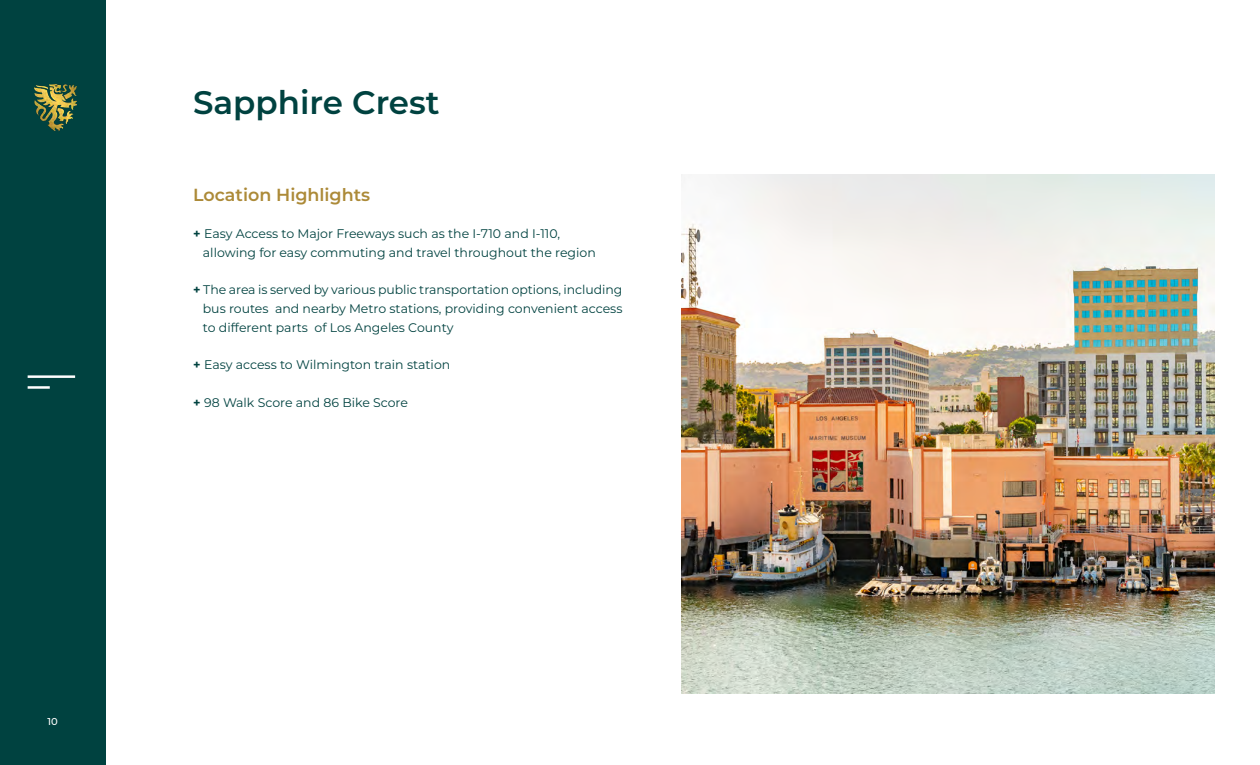
<style>
.page{position:relative;width:1260px;height:765px;background:#fff}
.page>*{position:absolute;margin:0;border:0;box-sizing:border-box;transform-origin:0 0}
.t1{font:600 32.5px "Montserrat";color:#004240}
.t2{font:600 17.5px "Montserrat";color:#ac8a38}
.t3{font:12.5px "Montserrat";color:#004240}
.t4{font:500 10px "Montserrat";color:#fff}
.s1{font-weight:700}
</style>
<div class="page">
<img style="left:681px;top:175px;width:534px;height:518px">
<div style="left:0;top:0;width:106px;height:765px;background:#004240"></div>
<hr style="left:28px;top:375px;width:47px;height:3px;background:#fff">
<hr style="left:28px;top:386px;width:22px;height:3px;background:#fff">
<img style="left:34px;top:84px;width:42px;height:48px">
<p class="t4" style="left:48px;top:714px;width:12px">10</p>
<p class="t1" style="left:193px;top:79px;width:248px">Sapphire Crest</p>
<p class="t2" style="left:193px;top:182px;width:179px">Location Highlights</p>
<p class="t3" style="left:193px;top:225px;width:369px"><span class="s1">+</span> Easy Access to Major Freeways such as the I-710 and I-110,</p>
<p class="t3" style="left:203px;top:244px;width:394px">allowing for easy commuting and travel throughout the region</p>
<p class="t3" style="left:193px;top:281px;width:431px"><span class="s1">+</span> The area is served by various public transportation options, including</p>
<p class="t3" style="left:203px;top:300px;width:421px">bus routes and nearby Metro stations, providing convenient access</p>
<p class="t3" style="left:203px;top:319px;width:252px">to different parts of Los Angeles County</p>
<p class="t3" style="left:193px;top:356px;width:259px"><span class="s1">+</span> Easy access to Wilmington train station</p>
<p class="t3" style="left:193px;top:394px;width:216px"><span class="s1">+</span> 98 Walk Score and 86 Bike Score</p>
</div>
